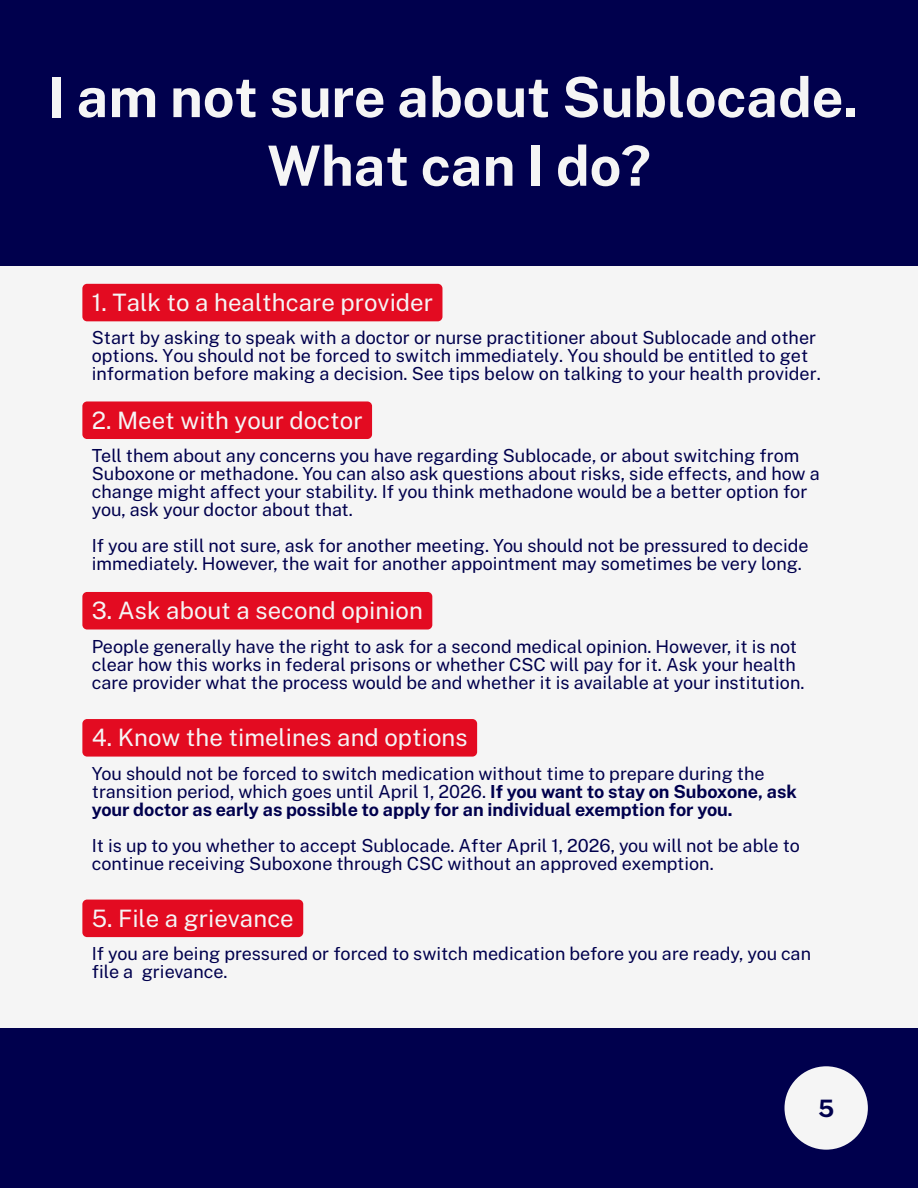
<style>
.page{position:relative;width:918px;height:1188px;background:#f5f5f5}
.page>*{position:absolute;margin:0;border:0;box-sizing:border-box;transform-origin:0 0}
.t1{font:700 55.5px/68.7px "Public Sans";color:#f5f5f5;text-align:center}
.t2{font:24px "Public Sans";color:#f5f5f5}
.t3{font:700 24px "Public Sans";color:#00004d}
.t4{font:18px/18px "Public Sans";color:#00004d}
.s1{font-weight:700}
</style>
<div class="page">
<div style="left:0;top:0;width:918px;height:266px;background:#00004d"></div>
<div style="left:82px;top:284px;width:360px;height:37px;background:#e30b21;border-radius:5px"></div>
<div style="left:0;top:1028px;width:918px;height:160px;background:#00004d"></div>
<div style="left:82px;top:401px;width:290px;height:38px;background:#e30b21;border-radius:5px"></div>
<div style="left:82px;top:592px;width:350px;height:38px;background:#e30b21;border-radius:5px"></div>
<div style="left:82px;top:719px;width:395px;height:38px;background:#e30b21;border-radius:5px"></div>
<div style="left:82px;top:900px;width:221px;height:37px;background:#e30b21;border-radius:5px"></div>
<svg style="left:785px;top:1066px;width:83px;height:84px;fill:#f5f5f5"></svg>
<h1 class="t1" style="left:48px;top:63px;width:812px">I am not sure about Sublocade.<br>What can I do?</h1>
<h2 class="t2" style="left:92px;top:288px;width:343px">1. Talk to a healthcare provider</h2>
<p class="t4" style="left:92px;top:329px;width:730px">Start by asking to speak with a doctor or nurse practitioner about Sublocade and other options. You should not be forced to switch immediately. You should be entitled to get information before making a decision. See tips below on talking to your health provider.</p>
<h2 class="t2" style="left:92px;top:406px;width:272px">2. Meet with your doctor</h2>
<p class="t4" style="left:92px;top:447px;width:730px">Tell them about any concerns you have regarding Sublocade, or about switching from Suboxone or methadone. You can also ask questions about risks, side effects, and how a change might affect your stability. If you think methadone would be a better option for you, ask your doctor about that.</p>
<p class="t4" style="left:92px;top:537px;width:718px">If you are still not sure, ask for another meeting. You should not be pressured to decide immediately. However, the wait for another appointment may sometimes be very long.</p>
<h2 class="t2" style="left:92px;top:596px;width:333px">3. Ask about a second opinion</h2>
<p class="t4" style="left:92px;top:637px;width:714px">People generally have the right to ask for a second medical opinion. However, it is not clear how this works in federal prisons or whether CSC will pay for it. Ask your health care provider what the process would be and whether it is available at your institution.</p>
<h2 class="t2" style="left:92px;top:723px;width:377px">4. Know the timelines and options</h2>
<p class="t4" style="left:92px;top:764px;width:707px">You should not be forced to switch medication without time to prepare during the transition period, which goes until April 1, 2026. <span class="s1">If you want to stay on Suboxone, ask your doctor as early as possible to apply for an individual exemption for you.</span></p>
<p class="t4" style="left:92px;top:836px;width:710px">It is up to you whether to accept Sublocade. After April 1, 2026, you will not be able to continue receiving Suboxone through CSC without an approved exemption.</p>
<h2 class="t2" style="left:92px;top:904px;width:204px">5. File a grievance</h2>
<p class="t4" style="left:92px;top:945px;width:721px">If you are being pressured or forced to switch medication before you are ready, you can file a grievance.</p>
<p class="t3" style="left:818px;top:1094px;width:18px">5</p>
</div>
